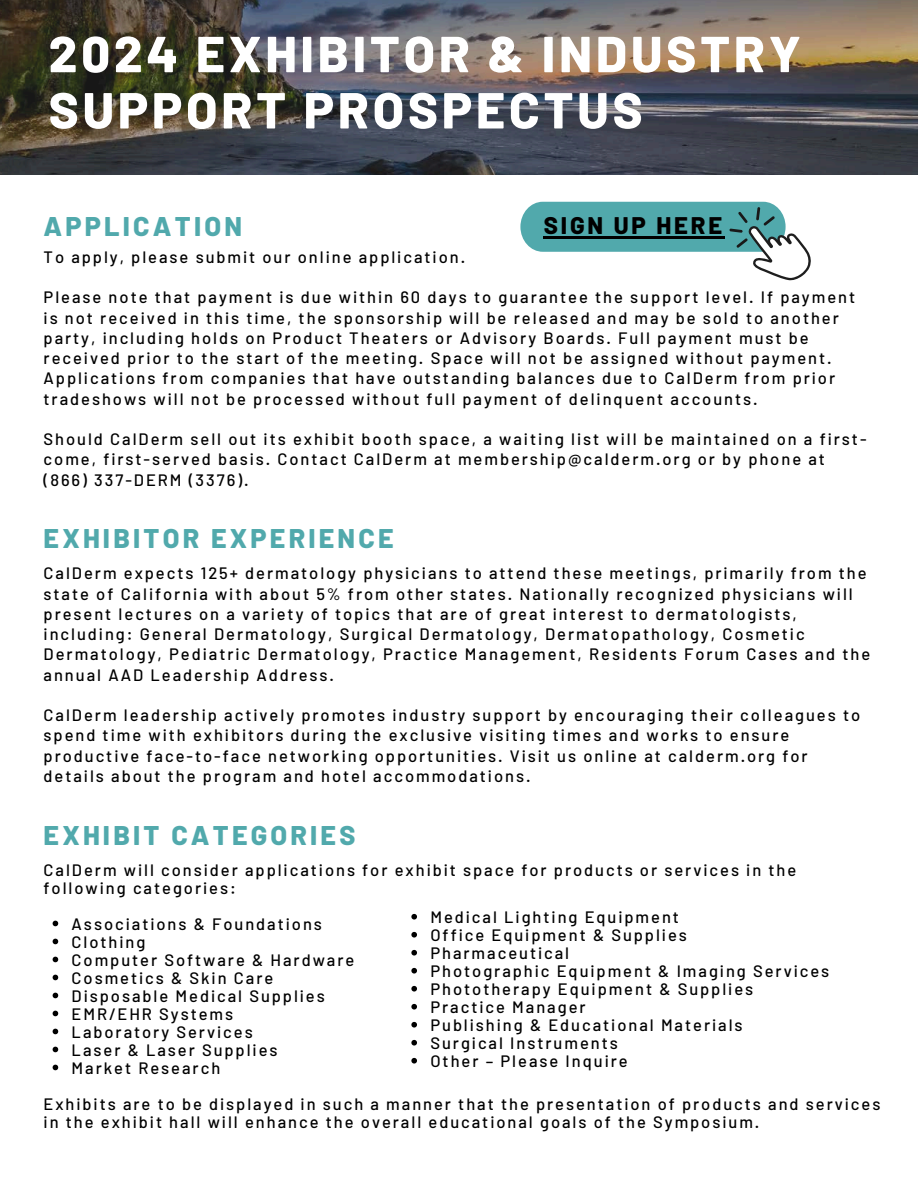
<style>
.page{position:relative;width:918px;height:1188px;background:#fff}
.page>*{position:absolute;margin:0;border:0;box-sizing:border-box;transform-origin:0 0}
.t1{font:800 50.7px/56.2px "Barlow";letter-spacing:.075em;color:#fff}
.t2{font:800 27px "Barlow";letter-spacing:.12em;color:#51a9ac}
.t3{font:800 24px "Barlow";letter-spacing:.12em;color:#000}
.t4{font:500 16.5px/20.2px "Barlow";letter-spacing:.12em;color:#000}
</style>
<div class="page">
<img style="left:0;top:0;width:918px;height:174px">
<svg style="left:520px;top:202px;width:291px;height:79px"></svg>
<svg style="left:53px;top:921px;width:5px;height:5px"></svg>
<svg style="left:53px;top:939px;width:5px;height:5px"></svg>
<svg style="left:53px;top:957px;width:5px;height:5px"></svg>
<svg style="left:53px;top:975px;width:5px;height:5px"></svg>
<svg style="left:53px;top:993px;width:5px;height:5px"></svg>
<svg style="left:53px;top:1011px;width:5px;height:5px"></svg>
<svg style="left:53px;top:1029px;width:5px;height:5px"></svg>
<svg style="left:53px;top:1047px;width:5px;height:5px"></svg>
<svg style="left:53px;top:1065px;width:5px;height:5px"></svg>
<hr style="left:544px;top:236px;width:181px;height:3px;background:#000">
<svg style="left:411px;top:914px;width:6px;height:6px"></svg>
<svg style="left:411px;top:932px;width:6px;height:6px"></svg>
<svg style="left:411px;top:950px;width:6px;height:6px"></svg>
<svg style="left:411px;top:968px;width:6px;height:6px"></svg>
<svg style="left:411px;top:986px;width:6px;height:6px"></svg>
<svg style="left:411px;top:1004px;width:6px;height:6px"></svg>
<svg style="left:411px;top:1022px;width:6px;height:6px"></svg>
<svg style="left:411px;top:1040px;width:6px;height:6px"></svg>
<svg style="left:411px;top:1058px;width:6px;height:6px"></svg>
<p class="t1" style="left:49px;top:24px;width:754px">2024 EXHIBITOR &amp; INDUSTRY<br>SUPPORT PROSPECTUS</p>
<p class="t2" style="left:44px;top:209px;width:200px">APPLICATION</p>
<p class="t3" style="left:544px;top:210px;width:180px">SIGN UP HERE</p>
<p class="t4" style="left:44px;top:246px;width:423px">To apply, please submit our online application.</p>
<p class="t4" style="left:44px;top:287px;width:813px">Please note that payment is due within 60 days to guarantee the support level. If payment is not received in this time, the sponsorship will be released and may be sold to another party, including holds on Product Theaters or Advisory Boards. Full payment must be received prior to the start of the meeting. Space will not be assigned without payment.<br>Applications from companies that have outstanding balances due to CalDerm from prior tradeshows will not be processed without full payment of delinquent accounts.</p>
<p class="t4" style="left:44px;top:428px;width:824px">Should CalDerm sell out its exhibit booth space, a waiting list will be maintained on a first&shy;come, first-served basis. Contact CalDerm at membership@calderm.org or by phone at (866) 337-DERM (3376).</p>
<p class="t2" style="left:44px;top:521px;width:352px">EXHIBITOR EXPERIENCE</p>
<h1 class="t4" style="left:44px;top:563px;width:828px">CalDerm expects 125+ dermatology physicians to attend these meetings, primarily from the state of California with about 5% from other states. Nationally recognized physicians will present lectures on a variety of topics that are of great interest to dermatologists, including: General Dermatology, Surgical Dermatology, Dermatopathology, Cosmetic Dermatology, Pediatric Dermatology, Practice Management, Residents Forum Cases and the annual AAD Leadership Address.</h1>
<p class="t4" style="left:44px;top:704px;width:818px">CalDerm leadership actively promotes industry support by encouraging their colleagues to spend time with exhibitors during the exclusive visiting times and works to ensure productive face-to-face networking opportunities. Visit us online at calderm.org for details about the program and hotel accommodations.</p>
<h2 class="t2" style="left:44px;top:818px;width:313px">EXHIBIT CATEGORIES</h2>
<h3 class="t4" style="left:44px;top:860px;width:754px;line-height:18px">CalDerm will consider applications for exhibit space for products or services in the following categories:</h3>
<h4 class="t4" style="left:72px;top:913px;width:252px">Associations &amp; Foundations</h4>
<h4 class="t4" style="left:72px;top:931px;width:75px">Clothing</h4>
<h4 class="t4" style="left:72px;top:949px;width:284px">Computer Software &amp; Hardware</h4>
<h2 class="t4" style="left:72px;top:967px;width:203px">Cosmetics &amp; Skin Care</h2>
<h4 class="t4" style="left:72px;top:985px;width:255px">Disposable Medical Supplies</h4>
<h4 class="t4" style="left:72px;top:1003px;width:163px">EMR/EHR Systems</h4>
<h2 class="t4" style="left:72px;top:1021px;width:183px">Laboratory Services</h2>
<h4 class="t4" style="left:72px;top:1039px;width:207px">Laser &amp; Laser Supplies</h4>
<p class="t4" style="left:72px;top:1057px;width:150px">Market Research</p>
<p class="t4" style="left:44px;top:1094px;width:838px;line-height:18px">Exhibits are to be displayed in such a manner that the presentation of products and services in the exhibit hall will enhance the overall educational goals of the Symposium.</p>
<p class="t4" style="left:430px;top:906px;width:250px">Medical Lighting Equipment</p>
<h4 class="t4" style="left:430px;top:924px;width:258px">Office Equipment &amp; Supplies</h4>
<p class="t4" style="left:430px;top:942px;width:140px">Pharmaceutical</p>
<p class="t4" style="left:430px;top:960px;width:400px">Photographic Equipment &amp; Imaging Services</p>
<p class="t4" style="left:430px;top:978px;width:324px">Phototherapy Equipment &amp; Supplies</p>
<p class="t4" style="left:430px;top:996px;width:157px">Practice Manager</p>
<p class="t4" style="left:430px;top:1014px;width:314px">Publishing &amp; Educational Materials</p>
<p class="t4" style="left:430px;top:1032px;width:189px">Surgical Instruments</p>
<p class="t4" style="left:430px;top:1050px;width:199px">Other – Please Inquire</p>
</div>
